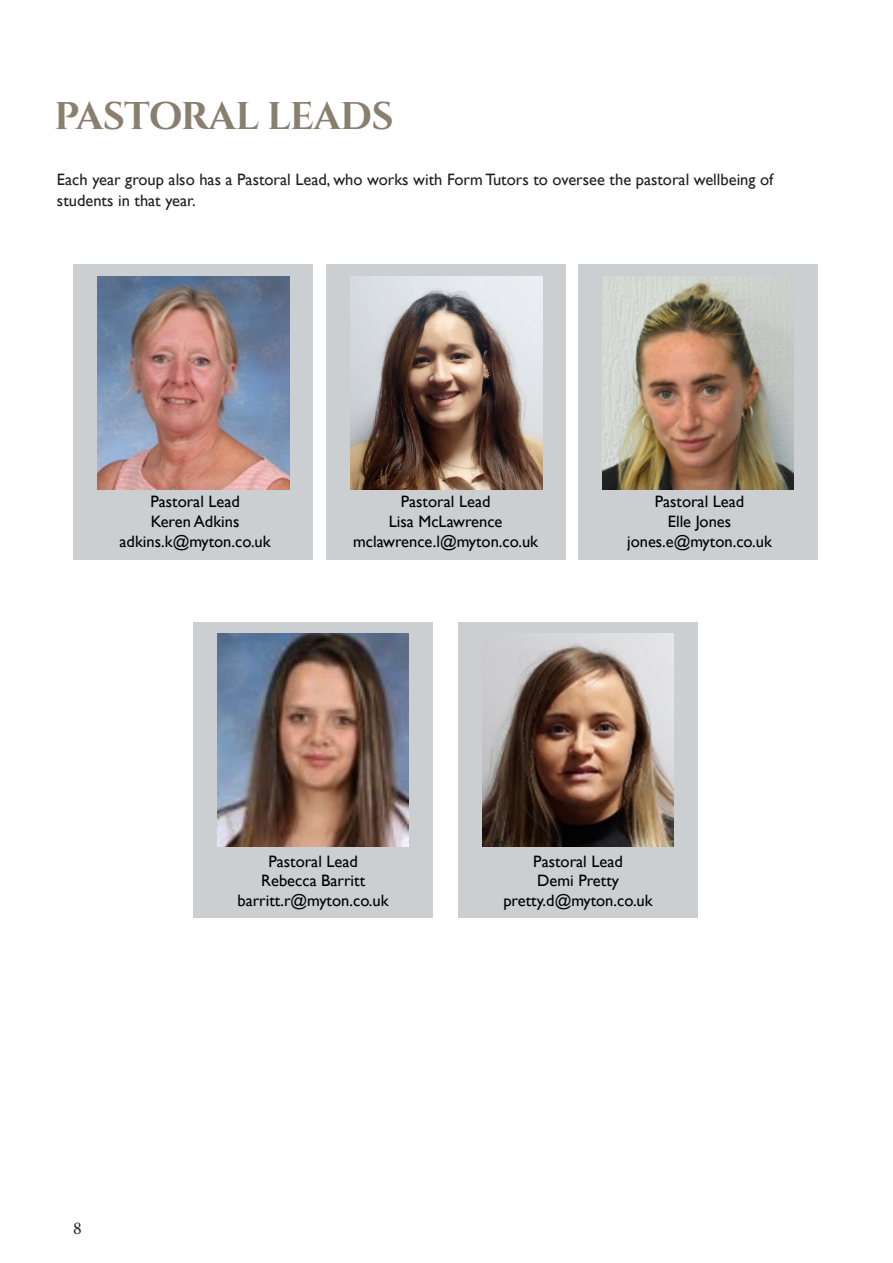
<style>
.page{position:relative;width:893px;height:1263px;background:#fff}
.page>*{position:absolute;margin:0;border:0;box-sizing:border-box;transform-origin:0 0}
.t1{font:700 38.55px "Cinzel";letter-spacing:-.02em;color:#887f6f}
.t2{font:18px "Minion Pro";color:#231f20}
.t3{font:16.5px "Gill Sans";color:#000}
.t4{font:16.5px/21px "Gill Sans";color:#231f20}
</style>
<div class="page">
<div style="left:458px;top:622px;width:240px;height:296px;background:#cbcfd2"></div>
<div style="left:193px;top:622px;width:240px;height:296px;background:#cbcfd2"></div>
<div style="left:74px;top:265px;width:239px;height:295px;background:#cbcfd2"></div>
<div style="left:327px;top:265px;width:239px;height:295px;background:#cbcfd2"></div>
<div style="left:578px;top:265px;width:239px;height:295px;background:#cbcfd2"></div>
<img style="left:98px;top:276px;width:191px;height:213px">
<img style="left:351px;top:276px;width:191px;height:213px">
<img style="left:602px;top:276px;width:191px;height:213px">
<img style="left:217px;top:633px;width:192px;height:213px">
<img style="left:482px;top:633px;width:192px;height:213px">
<p class="t1" style="left:54px;top:92px;width:341px">PASTORAL LEADS</p>
<p class="t4" style="left:57px;top:169px;width:718px">Each year group also has a Pastoral Lead, who works with Form Tutors to oversee the pastoral wellbeing of students in that year.</p>
<p class="t3" style="left:150px;top:492px;width:91px">Pastoral Lead</p>
<p class="t3" style="left:151px;top:512px;width:90px">Keren Adkins</p>
<p class="t3" style="left:120px;top:532px;width:153px">adkins.k@myton.co.uk</p>
<p class="t3" style="left:401px;top:492px;width:91px">Pastoral Lead</p>
<p class="t3" style="left:389px;top:512px;width:115px">Lisa McLawrence</p>
<p class="t3" style="left:353px;top:532px;width:187px">mclawrence.l@myton.co.uk</p>
<p class="t3" style="left:655px;top:492px;width:91px">Pastoral Lead</p>
<p class="t3" style="left:668px;top:512px;width:65px">Elle Jones</p>
<p class="t3" style="left:627px;top:532px;width:146px">jones.e@myton.co.uk</p>
<p class="t2" style="left:73px;top:1216px;width:10px">8</p>
<p class="t3" style="left:268px;top:851px;width:91px">Pastoral Lead</p>
<p class="t3" style="left:261px;top:871px;width:105px">Rebecca Barritt</p>
<p class="t3" style="left:238px;top:891px;width:153px">barritt.r@myton.co.uk</p>
<p class="t3" style="left:533px;top:851px;width:91px">Pastoral Lead</p>
<p class="t3" style="left:537px;top:871px;width:83px">Demi Pretty</p>
<p class="t3" style="left:503px;top:891px;width:151px">pretty.d@myton.co.uk</p>
</div>
